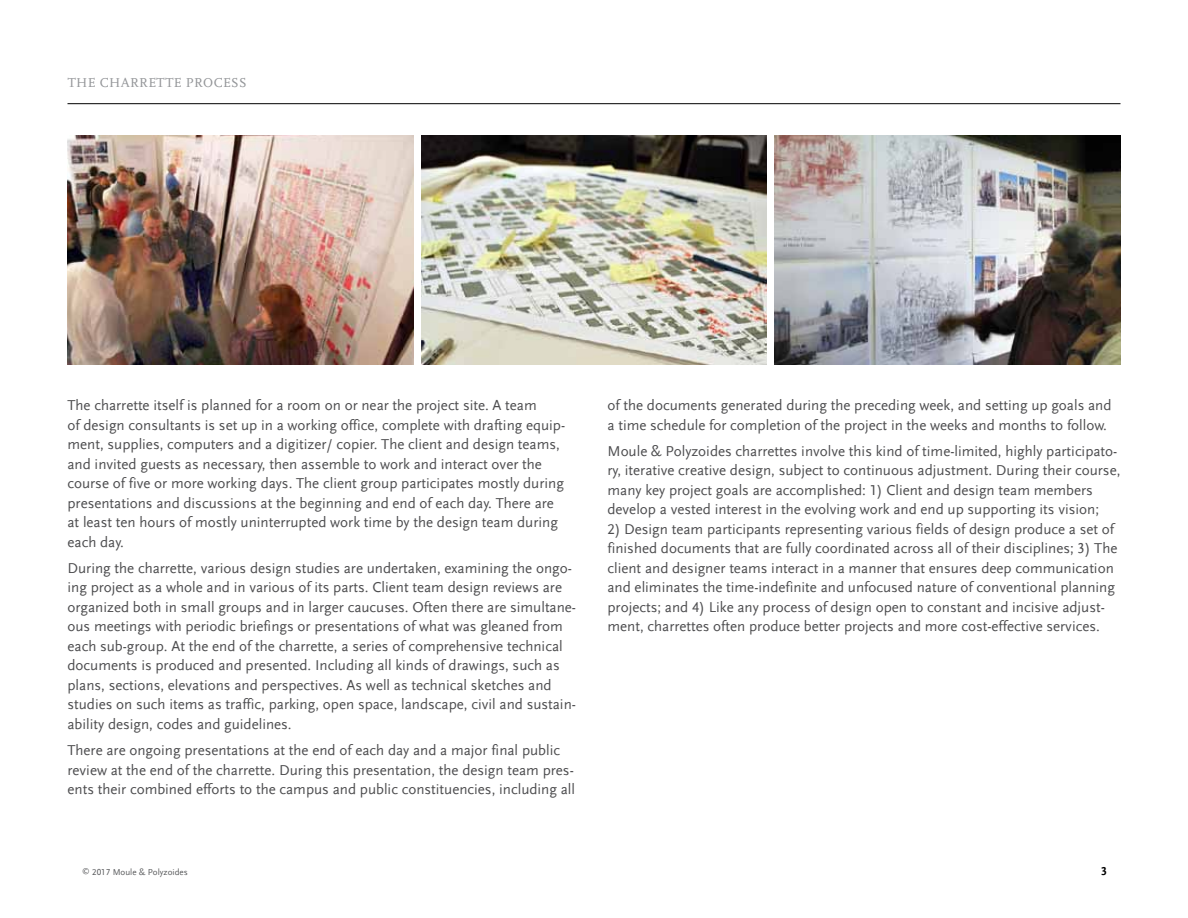
<style>
.page{position:relative;width:1188px;height:918px;background:#fff}
.page>*{position:absolute;margin:0;border:0;box-sizing:border-box;transform-origin:0 0}
.t1{font:15px/19.5px "Scala Sans LF";color:#4d4d4f}
.t2{font:13.5px "Scala";letter-spacing:.025em;color:#939598}
.t3{font:700 12px "Scala Sans LF";color:#000}
.t4{font:9px "Scala Sans LF";color:#58595b}
</style>
<div class="page">
<img style="left:68px;top:135px;width:345px;height:230px">
<img style="left:421px;top:135px;width:346px;height:230px">
<img style="left:775px;top:135px;width:345px;height:230px">
<hr style="left:68px;top:103px;width:1052px;height:1px;background:#000">
<p class="t2" style="left:68px;top:75px;width:180px">THE CHARRETTE PROC ESS</p>
<p class="t1" style="left:68px;top:396px;width:499px">The charrette itself is planned for a room on or near the project site. A team<br>of design consultants is set up in a working office, complete with drafting equip&shy;ment, supplies, computers and a digitizer/ copier. The client and design teams, and invited guests as necessary, then assemble to work and interact over the course of five or more working days. The client group participates mostly during presentations and discussions at the beginning and end of each day. There are at least ten hours of mostly uninterrupted work time by the design team during each day.</p>
<p class="t1" style="left:68px;top:558px;width:510px">During the charrette, various design studies are undertaken, examining the ongo&shy;ing project as a whole and in various of its parts. Client team design reviews are organized both in small groups and in larger caucuses. Often there are simultane&shy;ous meetings with periodic briefings or presentations of what was gleaned from each sub-group. At the end of the charrette, a series of comprehensive technical documents is produced and presented. Including all kinds of drawings, such as plans, sections, elevations and perspectives. As well as technical sketches and studies on such items as traffic, parking, open space, landscape, civil and sustain&shy;ability design, codes and guidelines.</p>
<p class="t1" style="left:68px;top:741px;width:509px">There are ongoing presentations at the end of each day and a major final public review at the end of the charrette. During this presentation, the design team pres&shy;ents their combined efforts to the campus and public constituencies, including all</p>
<p class="t1" style="left:608px;top:396px;width:506px">of the documents generated during the preceding week, and setting up goals and a time schedule for completion of the project in the weeks and months to follow.</p>
<p class="t1" style="left:608px;top:441px;width:515px">Moule &amp; Polyzoides charrettes involve this kind of time-limited, highly participato&shy;ry, iterative creative design, subject to continuous adjustment. During their course, many key project goals are accomplished: 1) Client and design team members develop a vested interest in the evolving work and end up supporting its vision;</p>
<p class="t1" style="left:608px;top:519px;width:511px">2) Design team participants representing various fields of design produce a set of finished documents that are fully coordinated across all of their disciplines; 3) The client and designer teams interact in a manner that ensures deep communication and eliminates the time-indefinite and unfocused nature of conventional planning projects; and 4) Like any process of design open to constant and incisive adjust&shy;ment, charrettes often produce better projects and more cost-effective services.</p>
<p class="t4" style="left:82px;top:867px;width:107px"><sup>©</sup> 2017 Moule &amp; Polyzoides</p>
<p class="t3" style="left:1101px;top:865px;width:7px">3</p>
</div>
